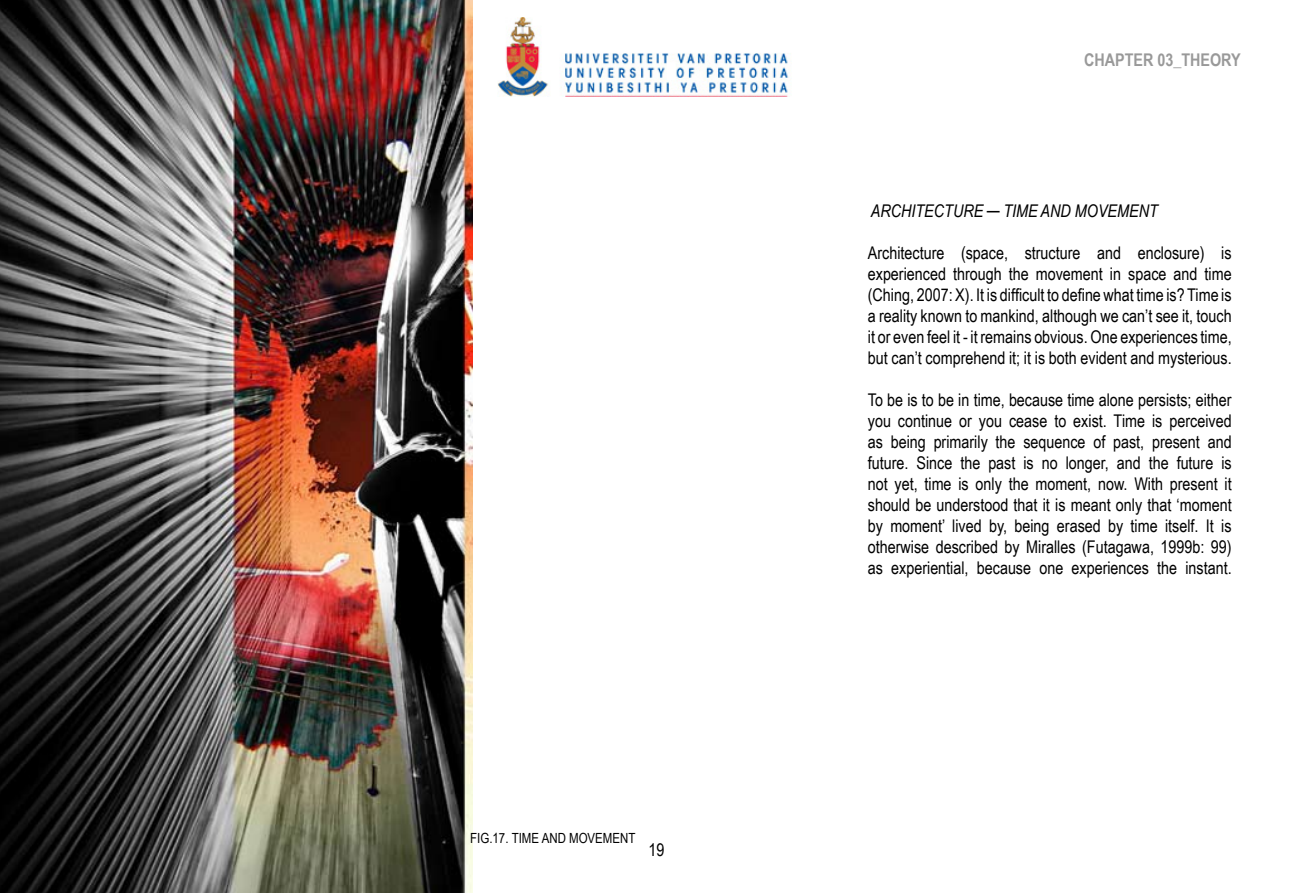
<style>
.page{position:relative;width:1290px;height:893px;background:#fff}
.page>*{position:absolute;margin:0;border:0;box-sizing:border-box;transform-origin:0 0}
.t1{font:17.5px/21px "Arial Narrow";color:#000;text-align:justify}
.t2{font:italic 17.5px "Arial Narrow";color:#000}
.t3{font:700 17.5px "Arial Narrow";color:#999}
.t4{font:14px "Arial Narrow";color:#000}
</style>
<div class="page">
<img style="left:0;top:0;width:473px;height:893px">
<img style="left:497px;top:17px;width:292px;height:79px">
<p class="t4" style="left:470px;top:828px;width:167px">FIG.17. TIME AND MOVEMENT</p>
<p class="t1" style="left:649px;top:839px;width:17px">19</p>
<p class="t3" style="left:1084px;top:47px;width:158px">CHAPTER 03_THEORY</p>
<p class="t2" style="left:871px;top:198px;width:288px">ARCHITECTURE ─ TIME AND MOVEMENT</p>
<p class="t1" style="left:868px;top:241px;width:365px">Architecture (space, structure and enclosure) is experienced through the movement in space and time (Ching, 2007: X). It is difficult to define what time is? Time is a reality known to mankind, although we can’t see it, touch it or even feel it - it remains obvious. One experiences time, but can’t comprehend it; it is both evident and mysterious.</p>
<p class="t1" style="left:868px;top:388px;width:365px">To be is to be in time, because time alone persists; either you continue or you cease to exist. Time is perceived as being primarily the sequence of past, present and future. Since the past is no longer, and the future is not yet, time is only the moment, now. With present it should be understood that it is meant only that ‘moment by moment’ lived by, being erased by time itself. It is otherwise described by Miralles (Futagawa, 1999b: 99) as experiential, because one experiences the instant.</p>
</div>
